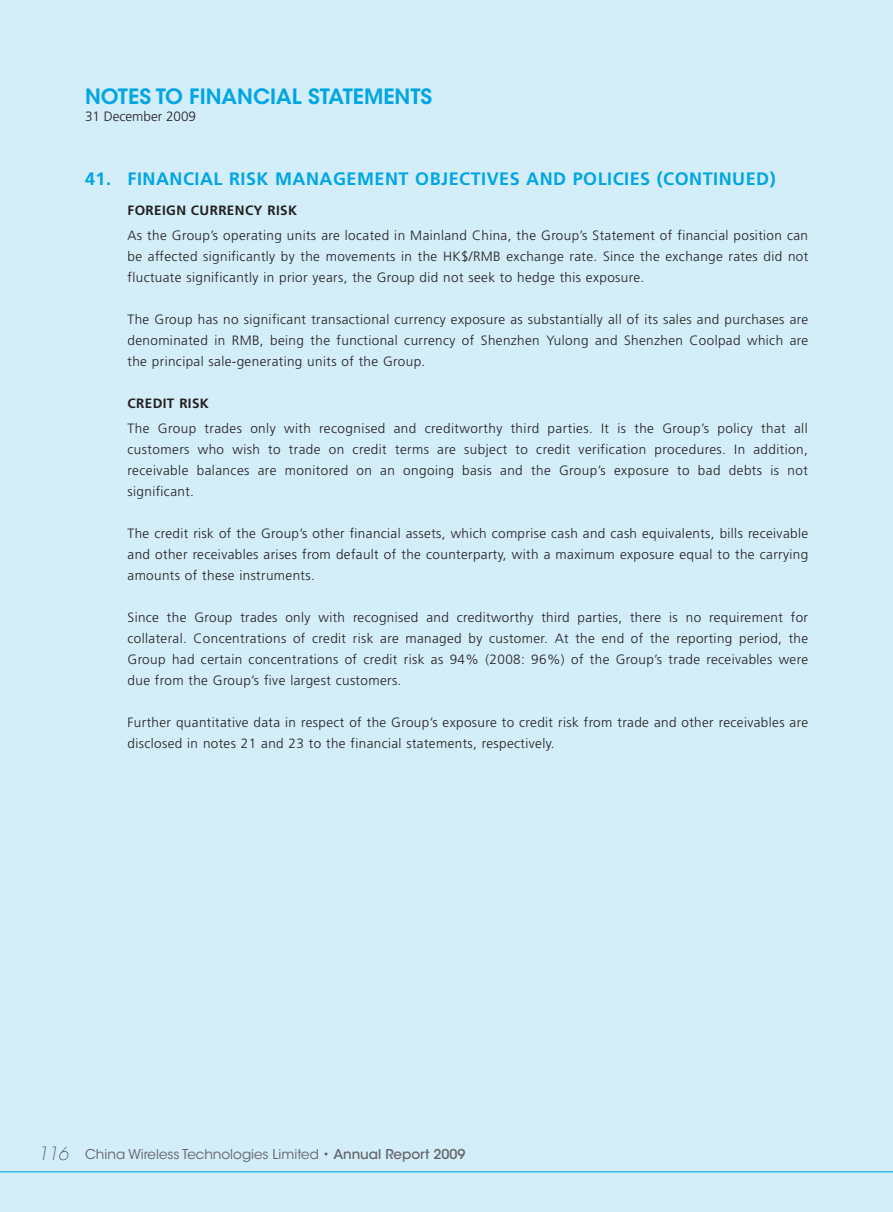
<style>
.page{position:relative;width:893px;height:1212px;background:#d3edf9}
.page>*{position:absolute;margin:0;border:0;box-sizing:border-box;transform-origin:0 0}
.t1{font:600 21px "ITC Avant Garde Std";color:#00a6e4}
.t2{font:700 18px "Frutiger LT Std";letter-spacing:.03em;color:#00a6e4}
.t3{font:300 13.5px/21px "Frutiger LT Std";letter-spacing:.03em;color:#231f20;text-align:justify}
.t4{font:13.5px "ITC Avant Garde Std";color:#636366}
.t5{font:700 13.5px "Frutiger LT Std";letter-spacing:.03em;color:#231f20}
.t6{font:300 13.5px "Frutiger LT Std";color:#231f20}
.s1{font-weight:200;font-style:italic;font-size:18px;color:#231f20}
.s2{font-weight:500}
</style>
<div class="page">
<hr style="left:0;top:1171px;width:893px;height:1px;background:#00a6e4">
<h1 class="t1" style="left:85px;top:83px;width:14px">NOTE</h1>
<h1 class="t1" style="left:139px;top:83px;width:127px">S TO FINANCIAL</h1>
<h1 class="t1" style="left:308px;top:83px;width:24px">STATE</h1>
<h1 class="t1" style="left:364px;top:83px;width:70px">MENTS</h1>
<p class="t6" style="left:85px;top:108px;width:113px">31 December 2009</p>
<h2 class="t2" style="left:85px;top:168px;width:39px">41. FINANCIAL</h2>
<h2 class="t2" style="left:229px;top:168px;width:61px">RISK MANAGEMENT</h2>
<h2 class="t2" style="left:415px;top:168px;width:45px">OBJECTIVES</h2>
<h2 class="t2" style="left:526px;top:168px;width:14px">AND</h2>
<h2 class="t2" style="left:573px;top:168px;width:35px">POLICIES</h2>
<h2 class="t2" style="left:657px;top:168px;width:121px">(CONTINUED)</h2>
<p class="t5" style="left:128px;top:202px;width:10px">FOR</p>
<p class="t5" style="left:154px;top:202px;width:143px">EIGN CURRENCY RISK</p>
<p class="t3" style="left:128px;top:225px;width:682px">As the Group’s operating units are located in Mainland China, the Group’s Statement of financial position can be affected significantly by the movements in the HK$/RMB exchange rate. Since the exchange rates did not fluctuate significantly in prior years, the Group did not seek to hedge this exposure.</p>
<p class="t3" style="left:128px;top:309px;width:682px">The Group has no significant transactional currency exposure as substantially all of its sales and purchases are denominated in RMB, being the functional currency of Shenzhen Yulong and Shenzhen Coolpad which are the principal sale-generating units of the Group.</p>
<p class="t5" style="left:128px;top:395px;width:81px">CREDIT RISK</p>
<p class="t3" style="left:128px;top:418px;width:682px">The Group trades only with recognised and creditworthy third parties. It is the Group’s policy that all customers who wish to trade on credit terms are subject to credit verification procedures. In addition, receivable balances are monitored on an ongoing basis and the Group’s exposure to bad debts is not significant.</p>
<p class="t3" style="left:128px;top:523px;width:682px">The credit risk of the Group’s other financial assets, which comprise cash and cash equivalents, bills receivable and other receivables arises from default of the counterparty, with a maximum exposure equal to the carrying amounts of these instruments.</p>
<p class="t3" style="left:128px;top:607px;width:682px">Since the Group trades only with recognised and creditworthy third parties, there is no requirement for collateral. Concentrations of credit risk are managed by customer. At the end of the reporting period, the Group had certain concentrations of credit risk as 94% (2008: 96%) of the Group’s trade receivables were due from the Group’s five largest customers.</p>
<p class="t3" style="left:128px;top:712px;width:682px">Further quantitative data in respect of the Group’s exposure to credit risk from trade and other receivables are disclosed in notes 21 and 23 to the financial statements, respectively.</p>
<p class="t4" style="left:38px;top:1145px;width:429px"><span class="s1">116</span> China Wireless Technologies Limited • <span class="s2">Annual Report 2009</span></p>
</div>
